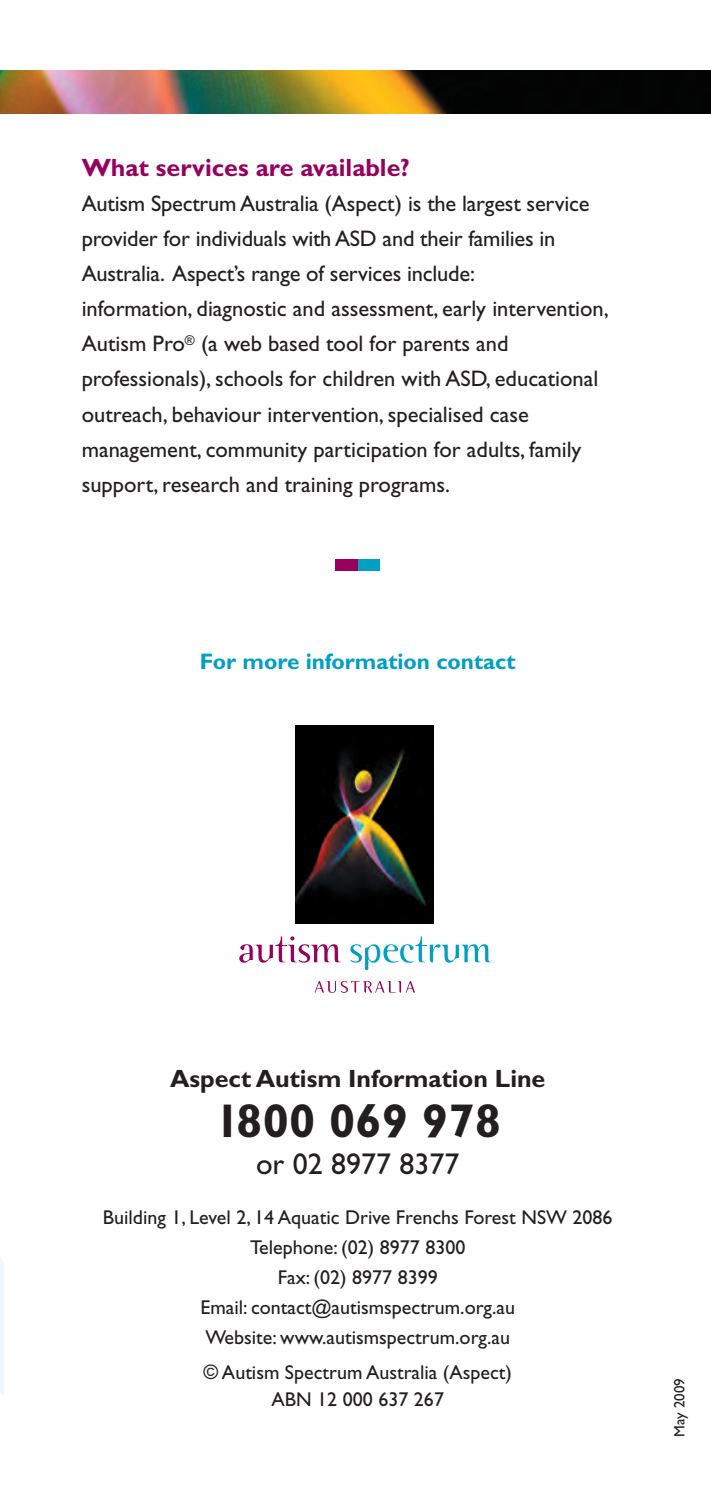
<style>
.page{position:relative;width:711px;height:1489px;background:#fff}
.page>*{position:absolute;margin:0;border:0;box-sizing:border-box;transform-origin:0 0}
.t1{font:700 47.5px "Gill Sans";letter-spacing:.005em;color:#231f20}
.t2{font:30px "Gill Sans";color:#231f20}
.t3{font:700 25px "Gill Sans";color:#231f20}
.t4{font:700 25px "Gill Sans";color:#97015e}
.t5{font:22.5px/35px "Gill Sans";color:#231f20}
.t6{font:700 22.5px "Gill Sans";color:#009fc3}
.t7{font:20px/30px "Gill Sans";color:#231f20;text-align:center}
.t8{font:15px "Gill Sans";color:#231f20}
</style>
<div class="page">
<svg style="left:0;top:70px;width:4px;height:1326px"></svg>
<img style="left:0;top:71px;width:711px;height:42px">
<svg style="left:239px;top:936px;width:102px;height:26px"></svg>
<svg style="left:350px;top:936px;width:141px;height:34px"></svg>
<svg style="left:315px;top:980px;width:100px;height:12px"></svg>
<img style="left:296px;top:725px;width:138px;height:198px">
<div style="left:335px;top:558px;width:45px;height:12px;background:#009fc3"></div>
<div style="left:335px;top:558px;width:22px;height:12px;background:#97015e"></div>
<p class="t4" style="left:82px;top:158px;width:329px">What services are available?</p>
<p class="t5" style="left:82px;top:188px;width:528px">Autism Spectrum Australia (Aspect) is the largest service provider for individuals with ASD and their families in Australia. Aspect’s range of services include:<br>information, diagnostic and assessment, early intervention, Autism Pro<sup>®</sup> (a web based tool for parents and professionals), schools for children with ASD, educational outreach, behaviour intervention, specialised case management, community participation for adults, family support, research and training programs.</p>
<p class="t6" style="left:200px;top:653px;width:317px">For more information contact</p>
<p class="t3" style="left:170px;top:1068px;width:377px">Aspect Autism Information Line</p>
<h1 class="t1" style="left:214px;top:1102px;width:288px">1800 069 978</h1>
<h2 class="t2" style="left:256px;top:1152px;width:205px">or 02 8977 8377</h2>
<p class="t7" style="left:103px;top:1203px;width:511px">Building 1, Level 2, 14 Aquatic Drive Frenchs Forest NSW 2086<br>Telephone: (02) 8977 8300<br>Fax: (02) 8977 8399<br>Email: contact@autismspectrum.org.au<br>Website: www.autismspectrum.org.au</p>
<p class="t7" style="left:203px;top:1359px;width:310px;line-height:27.5px">© Autism Spectrum Australia (Aspect)<br>ABN 12 000 637 267</p>
<p class="t8" style="left:673px;top:1436px;width:60px;rotate:-90deg">May 2009</p>
</div>
